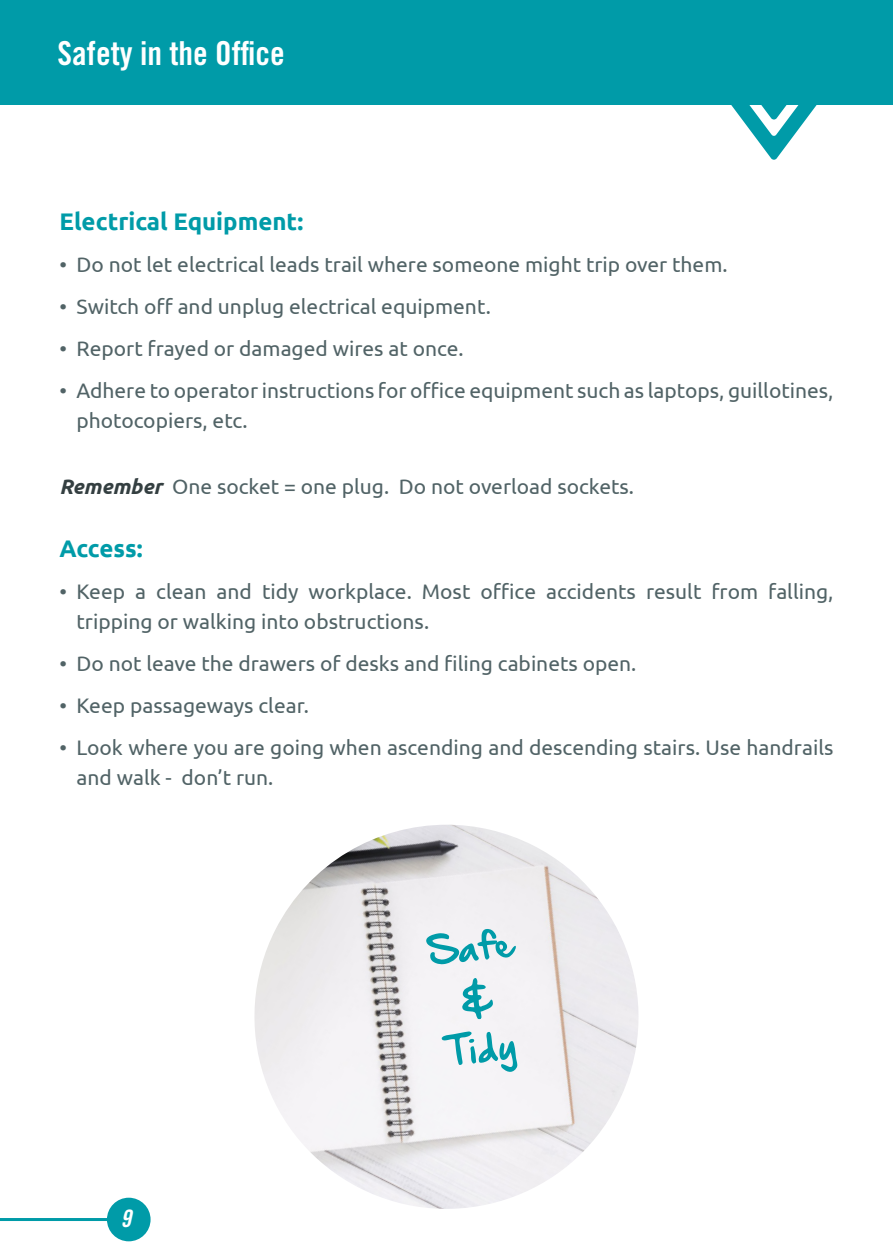
<style>
.page{position:relative;width:893px;height:1259px;background:#fff}
.page>*{position:absolute;margin:0;border:0;box-sizing:border-box;transform-origin:0 0}
.t1{font:33px "Trade Gothic Bold Cond Twenty";color:#fff}
.body{font:700 24px "Ubuntu";color:#009ba8}
.title2{font:700 24px "Ubuntu";letter-spacing:-.01em;color:#009ba8}
.t2{font:24px "Trade Gothic Bold Cond Twenty Obl";color:#fff}
.bullets{font:21px/30px "Ubuntu";color:#516366}
.s1{font-weight:700;font-style:italic;color:#343f41}
</style>
<div class="page">
<hr style="left:0;top:1218px;width:129px;height:3px;background:#009ba8">
<div style="left:107px;top:1197px;width:44px;height:44px;background:#009ba8;border-radius:50%"></div>
<div style="left:0;top:0;width:893px;height:104px;background:#009ba8"></div>
<svg style="left:726px;top:104px;width:95px;height:56px"></svg>
<img style="left:254px;top:824px;width:385px;height:385px">
<svg style="left:442px;top:1031px;width:75px;height:41px"></svg>
<svg style="left:462px;top:978px;width:31px;height:41px"></svg>
<svg style="left:426px;top:929px;width:90px;height:35px"></svg>
<p class="t1" style="left:58px;top:33px;width:229px">Safety in the Office</p>
<p class="body" style="left:60px;top:206px;width:245px">Electrical Equipment:</p>
<p class="bullets" style="left:60px;top:248px;width:669px">• Do not let electrical leads trail where someone might trip over them.</p>
<p class="bullets" style="left:60px;top:290px;width:433px">• Switch off and unplug electrical equipment.</p>
<p class="bullets" style="left:60px;top:332px;width:406px">• Report frayed or damaged wires at once.</p>
<p class="bullets" style="left:77px;top:374px;width:758px;text-indent:-17px">• Adhere to operator instructions for office equipment such as laptops, guillotines, photocopiers, etc.</p>
<p class="bullets" style="left:60px;top:470px;width:576px"><span class="s1">Remember</span> One socket = one plug. Do not overload sockets.</p>
<p class="title2" style="left:60px;top:533px;width:85px">Access:</p>
<p class="bullets" style="left:77px;top:575px;width:758px;text-indent:-17px">• Keep a clean and tidy workplace. Most office accidents result from falling, tripping or walking into obstructions.</p>
<p class="bullets" style="left:60px;top:647px;width:578px">• Do not leave the drawers of desks and filing cabinets open.</p>
<p class="bullets" style="left:60px;top:689px;width:251px">• Keep passageways clear.</p>
<p class="bullets" style="left:77px;top:731px;width:758px;text-indent:-17px">• Look where you are going when ascending and descending stairs. Use handrails and walk - don’t run.</p>
<p class="t2" style="left:120px;top:1204px;width:12px">9</p>
</div>
